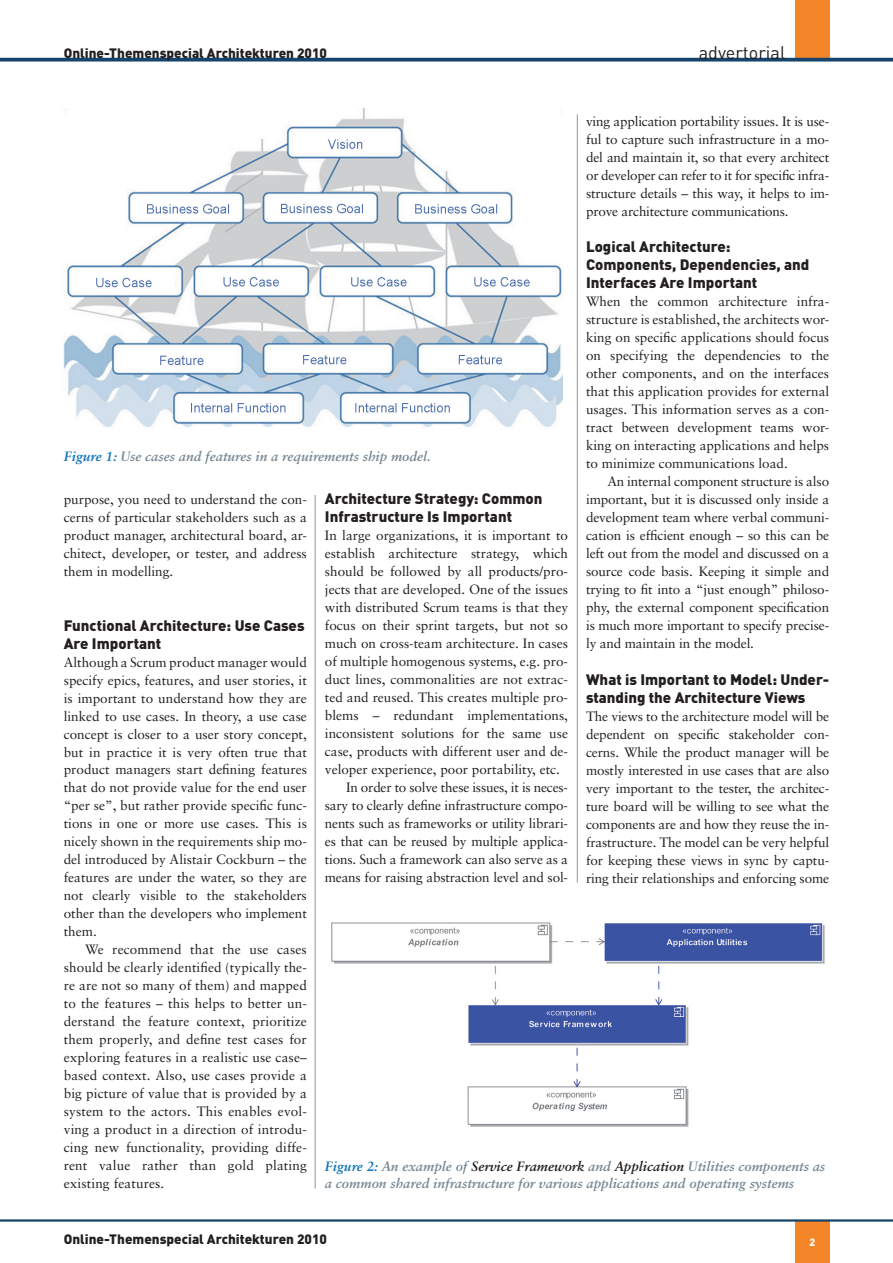
<style>
.page{position:relative;width:893px;height:1263px;background:#fff}
.page>*{position:absolute;margin:0;border:0;box-sizing:border-box;transform-origin:0 0}
.t1{font:18px "DINOT";color:#231f20}
.t2{font:900 15px/18px "DINOT";color:#231f20}
.t3{font:13.5px/18px "Sabon";color:#231f20;text-align:justify}
.t4{font:italic 700 13.5px/16.5px "Sabon";color:#778793}
.t5{font:900 13.5px "DINOT";color:#231f20}
.t6{font:900 10.5px "DINOT";color:#fff}
.s1{color:#0e72ba}
.s2{color:#231f20}
</style>
<div class="page">
<div style="left:795px;top:1220px;width:35px;height:43px;background:#f58529"></div>
<div style="left:795px;top:0;width:34px;height:58px;background:#f58529"></div>
<svg style="left:0;top:58px;width:893px;height:4px;fill:#17446c"></svg>
<hr style="left:0;top:1219px;width:893px;height:2px;background:#17446c">
<hr style="left:577px;top:114px;width:1px;height:768px;background:#939598">
<img style="left:64px;top:108px;width:499px;height:319px">
<img style="left:331px;top:922px;width:494px;height:205px">
<hr style="left:315px;top:495px;width:1px;height:693px;background:#939598">
<p class="t5" style="left:64px;top:44px;width:265px">Online-Themenspecial Architekturen 2010</p>
<h1 class="t1" style="left:699px;top:41px;width:88px">advertorial</h1>
<p class="t3" style="left:586px;top:113px;width:245px">ving application portability issues. It is use&shy;ful to capture such infrastructure in a mo&shy;del and maintain it, so that every architect or developer can refer to it for specific infra&shy;structure details – this way, it helps to im&shy;prove architecture communications.</p>
<p class="t2" style="left:586px;top:237px;width:225px">Logical Architecture:<br>Components, Dependencies, and<br>Interfaces Are Important</p>
<p class="t3" style="left:586px;top:293px;width:245px">When the common architecture infra&shy;structure is established, the architects wor&shy;king on specific applications should focus on specifying the dependencies to the other components, and on the interfaces that this application provides for external usages. This information serves as a con&shy;tract between development teams wor&shy;king on interacting applications and helps to minimize communications load.</p>
<p class="t3" style="left:586px;top:473px;width:245px;text-indent:21px">An internal component structure is also important, but it is discussed only inside a development team where verbal communi&shy;cation is efficient enough – so this can be left out from the model and discussed on a source code basis. Keeping it simple and trying to fit into a “just enough” philoso&shy;phy, the external component specification is much more important to specify precise&shy;ly and maintain in the model.</p>
<p class="t2" style="left:586px;top:669px;width:245px">What is Important to Model: Under&shy;standing the Architecture Views</p>
<p class="t3" style="left:586px;top:707px;width:245px">The views to the architecture model will be dependent on specific stakeholder con&shy;cerns. While the product manager will be mostly interested in use cases that are also very important to the tester, the architec&shy;ture board will be willing to see what the components are and how they reuse the in&shy;frastructure. The model can be very helpful for keeping these views in sync by captu&shy;ring their relationships and enforcing some</p>
<p class="t4" style="left:64px;top:447px;width:369px"><span class="s1">Figure 1:</span> Use cases and features in a requirements ship model.</p>
<p class="t2" style="left:325px;top:489px;width:219px">Architecture Strategy: Common<br>Infrastructure Is Important</p>
<p class="t3" style="left:325px;top:527px;width:245px">In large organizations, it is important to</p>
<p class="t3" style="left:325px;top:545px;width:245px">establish architecture strategy, which</p>
<p class="t3" style="left:325px;top:563px;width:245px">should be followed by all products/pro-</p>
<p class="t3" style="left:325px;top:581px;width:245px">jects that are developed. One of the issues</p>
<p class="t3" style="left:325px;top:599px;width:245px">with distributed Scrum teams is that they</p>
<p class="t3" style="left:325px;top:617px;width:245px">focus on their sprint targets, but not so</p>
<p class="t3" style="left:325px;top:635px;width:245px">much on cross-team architecture. In cases</p>
<p class="t3" style="left:325px;top:653px;width:245px">of multiple homogenous systems, e.g. pro-</p>
<p class="t3" style="left:325px;top:671px;width:245px">duct lines, commonalities are not extrac-</p>
<p class="t3" style="left:325px;top:689px;width:245px">ted and reused. This creates multiple pro-</p>
<p class="t3" style="left:325px;top:707px;width:245px">blems – redundant implementations,</p>
<p class="t3" style="left:325px;top:725px;width:245px">inconsistent solutions for the same use</p>
<p class="t3" style="left:325px;top:743px;width:245px">case, products with different user and de-</p>
<p class="t3" style="left:325px;top:761px;width:237px">veloper experience, poor portability, etc.</p>
<p class="t3" style="left:346px;top:779px;width:223px">In order to solve these issues, it is neces-</p>
<p class="t3" style="left:325px;top:797px;width:245px">sary to clearly define infrastructure compo-</p>
<p class="t3" style="left:325px;top:815px;width:245px">nents such as frameworks or utility librari-</p>
<p class="t3" style="left:325px;top:833px;width:245px">es that can be reused by multiple applica-</p>
<p class="t3" style="left:325px;top:851px;width:245px">tions. Such a framework can also serve as a</p>
<p class="t3" style="left:325px;top:869px;width:245px">means for raising abstraction level and sol-</p>
<p class="t3" style="left:64px;top:491px;width:245px">purpose, you need to understand the con&shy;cerns of particular stakeholders such as a product manager, architectural board, ar&shy;chitect, developer, or tester, and address them in modelling.</p>
<p class="t2" style="left:64px;top:615px;width:242px">Functional Architecture: Use Cases<br>Are Important</p>
<p class="t3" style="left:64px;top:653px;width:245px">Although a Scrum product manager would specify epics, features, and user stories, it is important to understand how they are linked to use cases. In theory, a use case concept is closer to a user story concept, but in practice it is very often true that product managers start defining features that do not provide value for the end user “per se”, but rather provide specific func&shy;tions in one or more use cases. This is nicely shown in the requirements ship mo&shy;del introduced by Alistair Cockburn – the features are under the water, so they are not clearly visible to the stakeholders other than the developers who implement them.</p>
<p class="t3" style="left:64px;top:941px;width:245px;text-indent:21px">We recommend that the use cases should be clearly identified (typically the&shy;re are not so many of them) and mapped to the features – this helps to better un&shy;derstand the feature context, prioritize them properly, and define test cases for exploring features in a realistic use case– based context. Also, use cases provide a big picture of value that is provided by a system to the actors. This enables evol&shy;ving a product in a direction of introdu&shy;cing new functionality, providing diffe&shy;rent value rather than gold plating existing features.</p>
<p class="t4" style="left:325px;top:1158px;width:502px"><span class="s1">Figure 2:</span> An example of <span class="s2">Service Framework</span> and <span class="s2">Application</span> Utilities components as a common shared infrastructure for various applications and operating systems</p>
<p class="t5" style="left:64px;top:1230px;width:265px">Online-Themenspecial Architekturen 2010</p>
<p class="t6" style="left:809px;top:1235px;width:7px">2</p>
</div>
